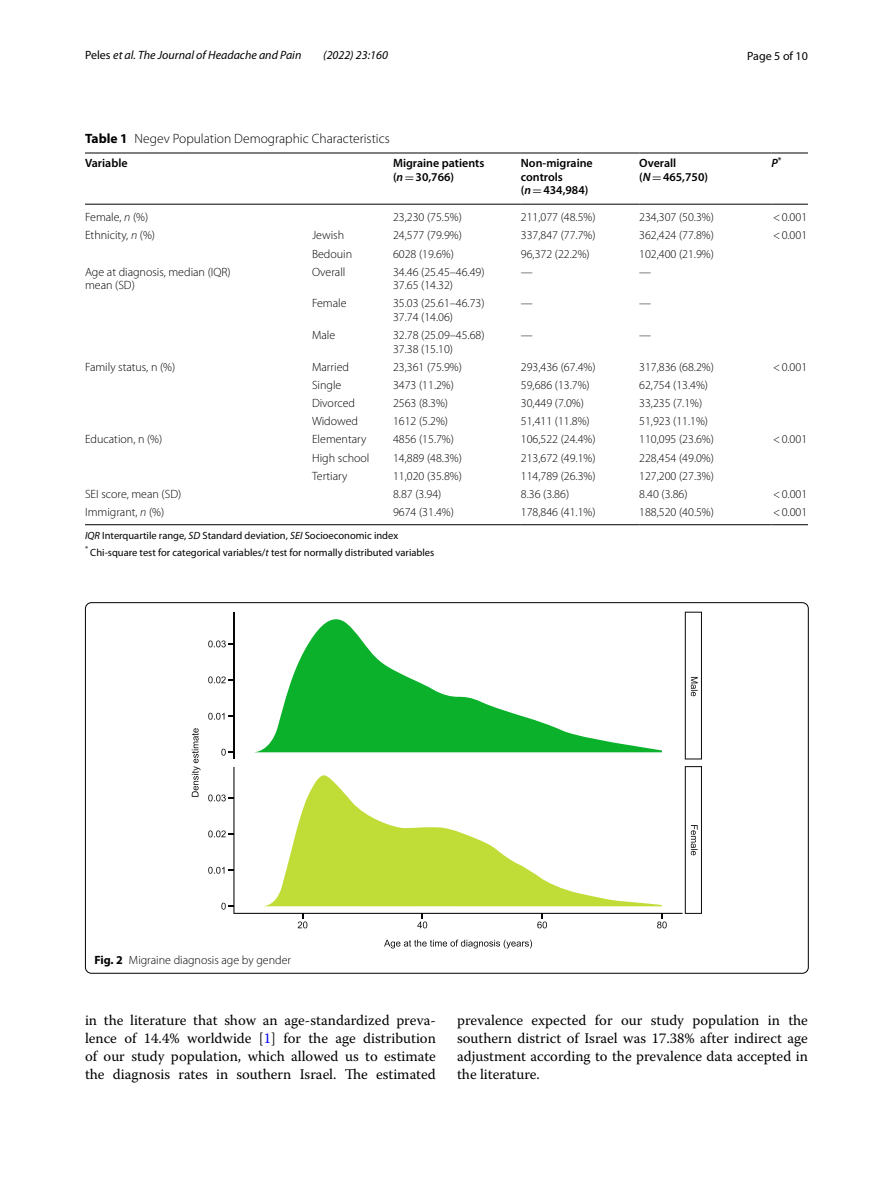
<style>
.page{position:relative;width:893px;height:1187px;background:#fff}
.page>*{position:absolute;margin:0;border:0;box-sizing:border-box;transform-origin:0 0}
.t1{font:14.7px/18px "Warnock Pro";color:#000;text-align:justify}
.t2{font:300 13.5px "Myriad Pro";color:#000}
.t3{font:300 12px/13.5px "Myriad Pro";color:#000}
.t4{font:600 12px/13.5px "Myriad Pro";color:#000}
.t5{font:italic 12px "Myriad Pro";color:#000}
.t6{font:12px "Myriad Pro";color:#000}
.t7{font:italic 600 12px "Myriad Pro";color:#000}
.t8{font:10.5px/17px "Myriad Pro";color:#000}
.s1{font-style:normal}
.s2{font-weight:700}
.s3{font-style:italic}
.s4{font-family:"MTSY";font-weight:400}
.s5{color:#00f}
</style>
<div class="page">
<hr style="left:85px;top:153px;width:227px;height:1px;background:#000">
<hr style="left:312px;top:153px;width:81px;height:1px;background:#000">
<hr style="left:85px;top:204px;width:227px;height:1px;background:#000">
<hr style="left:312px;top:204px;width:81px;height:1px;background:#000">
<hr style="left:393px;top:153px;width:128px;height:1px;background:#000">
<hr style="left:393px;top:204px;width:128px;height:1px;background:#000">
<hr style="left:521px;top:153px;width:118px;height:1px;background:#000">
<hr style="left:521px;top:204px;width:118px;height:1px;background:#000">
<hr style="left:639px;top:153px;width:132px;height:1px;background:#000">
<hr style="left:639px;top:204px;width:132px;height:1px;background:#000">
<hr style="left:771px;top:153px;width:37px;height:1px;background:#000">
<hr style="left:771px;top:204px;width:37px;height:1px;background:#000">
<hr style="left:85px;top:524px;width:227px;height:1px;background:#000">
<hr style="left:312px;top:524px;width:81px;height:1px;background:#000">
<hr style="left:393px;top:524px;width:128px;height:1px;background:#000">
<hr style="left:521px;top:524px;width:118px;height:1px;background:#000">
<hr style="left:639px;top:524px;width:132px;height:1px;background:#000">
<hr style="left:771px;top:524px;width:37px;height:1px;background:#000">
<svg style="left:192px;top:728px;width:8px;height:68px"></svg>
<svg style="left:384px;top:939px;width:148px;height:9px"></svg>
<hr style="left:233px;top:612px;width:1px;height:147px;background:#060605">
<svg style="left:233px;top:766px;width:449px;height:147px"></svg>
<svg style="left:298px;top:913px;width:9px;height:15px"></svg>
<svg style="left:221px;top:902px;width:13px;height:7px"></svg>
<svg style="left:208px;top:866px;width:26px;height:7px"></svg>
<svg style="left:208px;top:830px;width:26px;height:7px"></svg>
<svg style="left:208px;top:794px;width:26px;height:7px"></svg>
<svg style="left:221px;top:748px;width:12px;height:7px"></svg>
<svg style="left:208px;top:712px;width:25px;height:7px"></svg>
<svg style="left:208px;top:676px;width:25px;height:7px"></svg>
<svg style="left:208px;top:640px;width:25px;height:7px"></svg>
<svg style="left:417px;top:913px;width:250px;height:15px"></svg>
<svg style="left:685px;top:611px;width:17px;height:302px"></svg>
<svg style="left:256px;top:619px;width:406px;height:133px"></svg>
<svg style="left:261px;top:775px;width:401px;height:132px"></svg>
<p class="t5" style="left:85px;top:48px;width:218px"><span class="s1">Peles</span> et al. The Journal of Headache and Pain</p>
<p class="t5" style="left:323px;top:48px;width:66px">(2022) 23:160</p>
<p class="t6" style="left:747px;top:48px;width:62px">Page 5 of 10</p>
<p class="t2" style="left:85px;top:131px;width:306px"><span class="s2">Table 1</span> Negev Population Demographic Characteristics</p>
<p class="t4" style="left:85px;top:156px;width:44px">Variable</p>
<p class="t4" style="left:393px;top:156px;width:93px">Migraine patients (<span class="s3">n</span><span class="s4">=</span>30,766)</p>
<p class="t4" style="left:521px;top:156px;width:73px">Non-migraine controls (<span class="s3">n</span><span class="s4">=</span>434,984)</p>
<p class="t4" style="left:639px;top:156px;width:70px">Overall (<span class="s3">N</span><span class="s4">=</span>465,750)</p>
<p class="t7" style="left:771px;top:156px;width:12px">P<sup>*</sup></p>
<p class="t3" style="left:85px;top:211px;width:65px">Female, <span class="s3">n</span> (%)</p>
<p class="t3" style="left:393px;top:211px;width:70px">23,230 (75.5%)</p>
<p class="t3" style="left:521px;top:211px;width:76px">211,077 (48.5%)</p>
<p class="t3" style="left:639px;top:211px;width:76px">234,307 (50.3%)</p>
<p class="t3" style="left:773px;top:211px;width:36px">&lt;0.001</p>
<p class="t3" style="left:85px;top:229px;width:71px">Ethnicity, <span class="s3">n</span> (%)</p>
<p class="t3" style="left:312px;top:229px;width:34px">Jewish</p>
<p class="t3" style="left:393px;top:229px;width:70px">24,577 (79.9%)</p>
<p class="t3" style="left:521px;top:229px;width:76px">337,847 (77.7%)</p>
<p class="t3" style="left:639px;top:229px;width:76px">362,424 (77.8%)</p>
<p class="t3" style="left:773px;top:229px;width:36px">&lt;0.001</p>
<p class="t3" style="left:312px;top:247px;width:42px">Bedouin</p>
<p class="t3" style="left:393px;top:247px;width:62px">6028 (19.6%)</p>
<p class="t3" style="left:521px;top:247px;width:70px">96,372 (22.2%)</p>
<p class="t3" style="left:639px;top:247px;width:76px">102,400 (21.9%)</p>
<p class="t3" style="left:85px;top:265px;width:147px">Age at diagnosis, median (IQR) mean (SD)</p>
<p class="t3" style="left:312px;top:265px;width:35px">Overall</p>
<p class="t3" style="left:393px;top:265px;width:93px">34.46 (25.45–46.49)<br>37.65 (14.32)</p>
<p class="t3" style="left:521px;top:265px;width:13px">—</p>
<p class="t3" style="left:639px;top:265px;width:13px">—</p>
<p class="t3" style="left:312px;top:297px;width:36px">Female</p>
<p class="t3" style="left:393px;top:297px;width:93px">35.03 (25.61–46.73)<br>37.74 (14.06)</p>
<p class="t3" style="left:521px;top:297px;width:13px">—</p>
<p class="t3" style="left:639px;top:297px;width:13px">—</p>
<p class="t3" style="left:312px;top:328px;width:25px">Male</p>
<p class="t3" style="left:393px;top:328px;width:93px">32.78 (25.09–45.68)<br>37.38 (15.10)</p>
<p class="t3" style="left:521px;top:328px;width:13px">—</p>
<p class="t3" style="left:639px;top:328px;width:13px">—</p>
<p class="t3" style="left:85px;top:360px;width:92px">Family status, n (%)</p>
<p class="t3" style="left:312px;top:360px;width:38px">Married</p>
<p class="t3" style="left:393px;top:360px;width:70px">23,361 (75.9%)</p>
<p class="t3" style="left:521px;top:360px;width:76px">293,436 (67.4%)</p>
<p class="t3" style="left:639px;top:360px;width:76px">317,836 (68.2%)</p>
<p class="t3" style="left:773px;top:360px;width:36px">&lt;0.001</p>
<p class="t3" style="left:312px;top:378px;width:31px">Single</p>
<p class="t3" style="left:393px;top:378px;width:62px">3473 (11.2%)</p>
<p class="t3" style="left:521px;top:378px;width:70px">59,686 (13.7%)</p>
<p class="t3" style="left:639px;top:378px;width:70px">62,754 (13.4%)</p>
<p class="t3" style="left:312px;top:396px;width:45px">Divorced</p>
<p class="t3" style="left:393px;top:396px;width:57px">2563 (8.3%)</p>
<p class="t3" style="left:521px;top:396px;width:64px">30,449 (7.0%)</p>
<p class="t3" style="left:639px;top:396px;width:64px">33,235 (7.1%)</p>
<p class="t3" style="left:312px;top:414px;width:48px">Widowed</p>
<p class="t3" style="left:393px;top:414px;width:57px">1612 (5.2%)</p>
<p class="t3" style="left:521px;top:414px;width:70px">51,411 (11.8%)</p>
<p class="t3" style="left:639px;top:414px;width:70px">51,923 (11.1%)</p>
<p class="t3" style="left:85px;top:433px;width:79px">Education, n (%)</p>
<p class="t3" style="left:312px;top:433px;width:56px">Elementary</p>
<p class="t3" style="left:393px;top:433px;width:62px">4856 (15.7%)</p>
<p class="t3" style="left:521px;top:433px;width:76px">106,522 (24.4%)</p>
<p class="t3" style="left:639px;top:433px;width:76px">110,095 (23.6%)</p>
<p class="t3" style="left:773px;top:433px;width:36px">&lt;0.001</p>
<p class="t3" style="left:312px;top:451px;width:59px">High school</p>
<p class="t3" style="left:393px;top:451px;width:70px">14,889 (48.3%)</p>
<p class="t3" style="left:521px;top:451px;width:76px">213,672 (49.1%)</p>
<p class="t3" style="left:639px;top:451px;width:76px">228,454 (49.0%)</p>
<p class="t3" style="left:312px;top:469px;width:37px">Tertiary</p>
<p class="t3" style="left:393px;top:469px;width:70px">11,020 (35.8%)</p>
<p class="t3" style="left:521px;top:469px;width:76px">114,789 (26.3%)</p>
<p class="t3" style="left:639px;top:469px;width:76px">127,200 (27.3%)</p>
<p class="t3" style="left:85px;top:487px;width:98px">SEI score, mean (SD)</p>
<p class="t3" style="left:393px;top:487px;width:50px">8.87 (3.94)</p>
<p class="t3" style="left:521px;top:487px;width:50px">8.36 (3.86)</p>
<p class="t3" style="left:639px;top:487px;width:50px">8.40 (3.86)</p>
<p class="t3" style="left:773px;top:487px;width:36px">&lt;0.001</p>
<p class="t3" style="left:85px;top:505px;width:81px">Immigrant, <span class="s3">n</span> (%)</p>
<p class="t3" style="left:393px;top:505px;width:62px">9674 (31.4%)</p>
<p class="t3" style="left:521px;top:505px;width:76px">178,846 (41.1%)</p>
<p class="t3" style="left:639px;top:505px;width:76px">188,520 (40.5%)</p>
<p class="t3" style="left:773px;top:505px;width:36px">&lt;0.001</p>
<p class="t8" style="left:85px;top:526px;width:351px"><span class="s3">IQR</span> Interquartile range, <span class="s3">SD</span> Standard deviation, <span class="s3">SEI</span> Socioeconomic index<br><sup>*</sup> Chi-square test for categorical variables/<span class="s3">t</span> test for normally distributed variables</p>
<p class="t3" style="left:94px;top:953px;width:198px"><span class="s2">Fig. 2</span> Migraine diagnosis age by gender</p>
<p class="t1" style="left:85px;top:1010px;width:352px">in the literature that show an age-standardized preva&shy;lence of 14.4% worldwide [<span class="s5">1</span>] for the age distribution of our study population, which allowed us to estimate the diagnosis rates in southern Israel. The estimated</p>
<p class="t1" style="left:457px;top:1010px;width:352px">prevalence expected for our study population in the southern district of Israel was 17.38% after indirect age adjustment according to the prevalence data accepted in the literature.</p>
</div>
